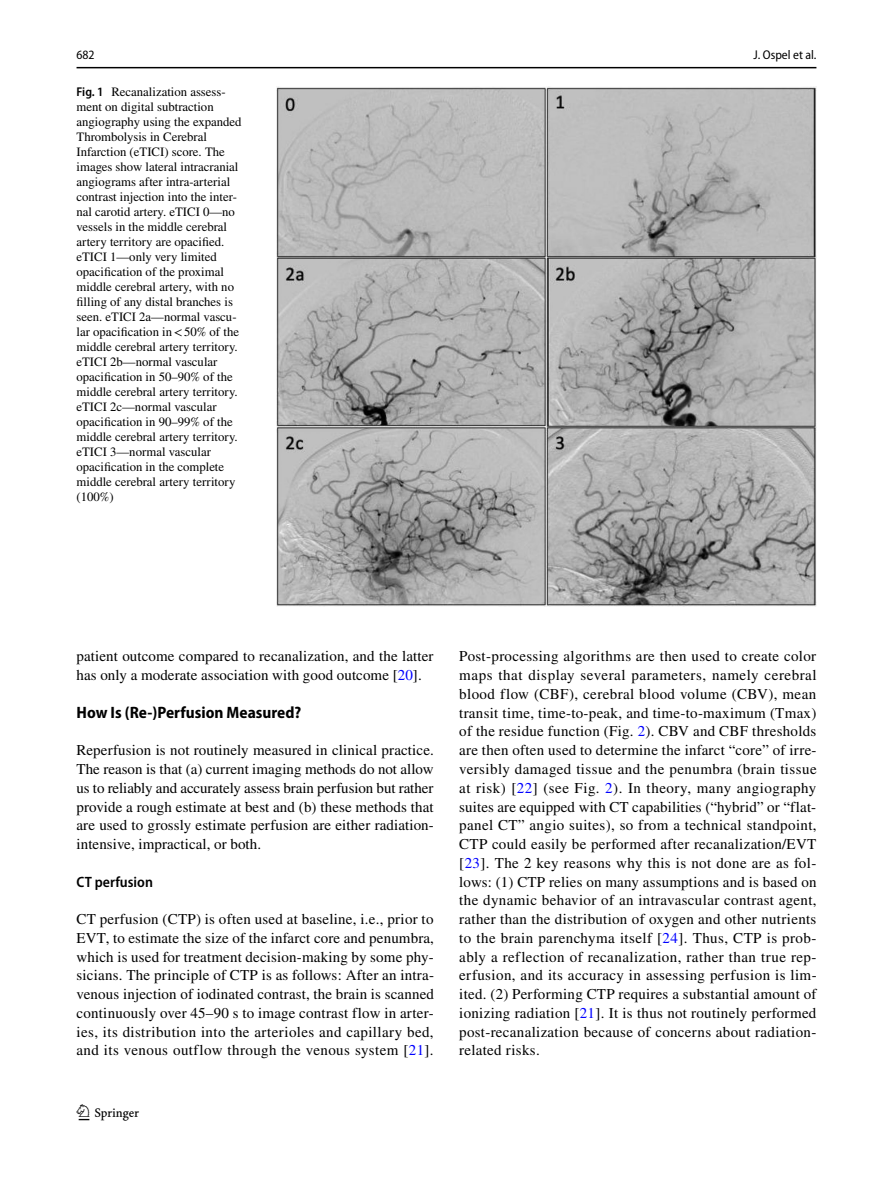
<style>
.page{position:relative;width:893px;height:1187px;background:#fff}
.page>*{position:absolute;margin:0;border:0;box-sizing:border-box;transform-origin:0 0}
.t1{font:22.5px "Springnew Regular 2";color:#000}
.t2{font:700 semi-condensed 16.5px "Myriad Pro";color:#000}
.t3{font:15px/18.8px "STIX";letter-spacing:.005em;color:#000;text-align:justify}
.t4{font:600 semi-condensed 15px "Myriad Pro";color:#000}
.t5{font:12.75px/15px "STIX";color:#000}
.t6{font:semi-condensed 12.75px "Myriad Pro";color:#000}
.s1{font-family:"Myriad Pro";font-weight:600;font-stretch:semi-condensed}
.s2{color:#00f}
</style>
<div class="page">
<hr style="left:77px;top:67px;width:739px;height:1px;background:#000">
<img style="left:276px;top:87px;width:540px;height:519px">
<p class="t6" style="left:77px;top:48px;width:20px">682</p>
<p class="t6" style="left:754px;top:48px;width:64px">J. Ospel et al.</p>
<p class="t5" style="left:77px;top:85px;width:167px"><span class="s1">Fig. 1</span> Recanalization assess&shy;ment on digital subtraction angiography using the expanded<br>Thrombolysis in Cerebral<br>Infarction (eTICI) score. The images show lateral intracranial angiograms after intra-arterial contrast injection into the inter&shy;nal carotid artery. eTICI 0—no vessels in the middle cerebral artery territory are opacified. eTICI 1—only very limited opacification of the proximal middle cerebral artery, with no filling of any distal branches is seen. eTICI 2a—normal vascu&shy;lar opacification in&lt;50% of the middle cerebral artery territory. eTICI 2b—normal vascular opacification in 50–90% of the middle cerebral artery territory. eTICI 2c—normal vascular opacification in 90–99% of the middle cerebral artery territory. eTICI 3—normal vascular opacification in the complete middle cerebral artery territory (100%)</p>
<p class="t3" style="left:77px;top:648px;width:358px">patient outcome compared to recanalization, and the latter has only a moderate association with good outcome [<span class="s2">20</span>].</p>
<p class="t2" style="left:77px;top:703px;width:226px">How Is (Re‑)Perfusion Measured?</p>
<p class="t3" style="left:77px;top:741px;width:359px">Reperfusion is not routinely measured in clinical practice.<br>The reason is that (a) current imaging methods do not allow us to reliably and accurately assess brain perfusion but rather provide a rough estimate at best and (b) these methods that are used to grossly estimate perfusion are either radiation&shy;intensive, impractical, or both.</p>
<p class="t4" style="left:77px;top:873px;width:78px">CT perfusion</p>
<p class="t3" style="left:77px;top:910px;width:359px">CT perfusion (CTP) is often used at baseline, i.e., prior to EVT, to estimate the size of the infarct core and penumbra, which is used for treatment decision-making by some phy&shy;sicians. The principle of CTP is as follows: After an intra&shy;venous injection of iodinated contrast, the brain is scanned continuously over 45–90 s to image contrast flow in arter&shy;ies, its distribution into the arterioles and capillary bed, and its venous outflow through the venous system [<span class="s2">21</span>].</p>
<h1 class="t1" style="left:79px;top:1104px;width:62px">1 3</h1>
<p class="t3" style="left:459px;top:648px;width:359px">Post-processing algorithms are then used to create color maps that display several parameters, namely cerebral blood flow (CBF), cerebral blood volume (CBV), mean transit time, time-to-peak, and time-to-maximum (Tmax) of the residue function (Fig. <span class="s2">2</span>). CBV and CBF thresholds are then often used to determine the infarct “core” of irre&shy;versibly damaged tissue and the penumbra (brain tissue at risk) [<span class="s2">22</span>] (see Fig. <span class="s2">2</span>). In theory, many angiography suites are equipped with CT capabilities (“hybrid” or “flat&shy;panel CT” angio suites), so from a technical standpoint, CTP could easily be performed after recanalization/EVT [<span class="s2">23</span>]. The 2 key reasons why this is not done are as fol&shy;lows: (1) CTP relies on many assumptions and is based on the dynamic behavior of an intravascular contrast agent, rather than the distribution of oxygen and other nutrients to the brain parenchyma itself [<span class="s2">24</span>]. Thus, CTP is prob&shy;ably a reflection of recanalization, rather than true rep&shy;erfusion, and its accuracy in assessing perfusion is lim&shy;ited. (2) Performing CTP requires a substantial amount of ionizing radiation [<span class="s2">21</span>]. It is thus not routinely performed post-recanalization because of concerns about radiation&shy;related risks.</p>
</div>
